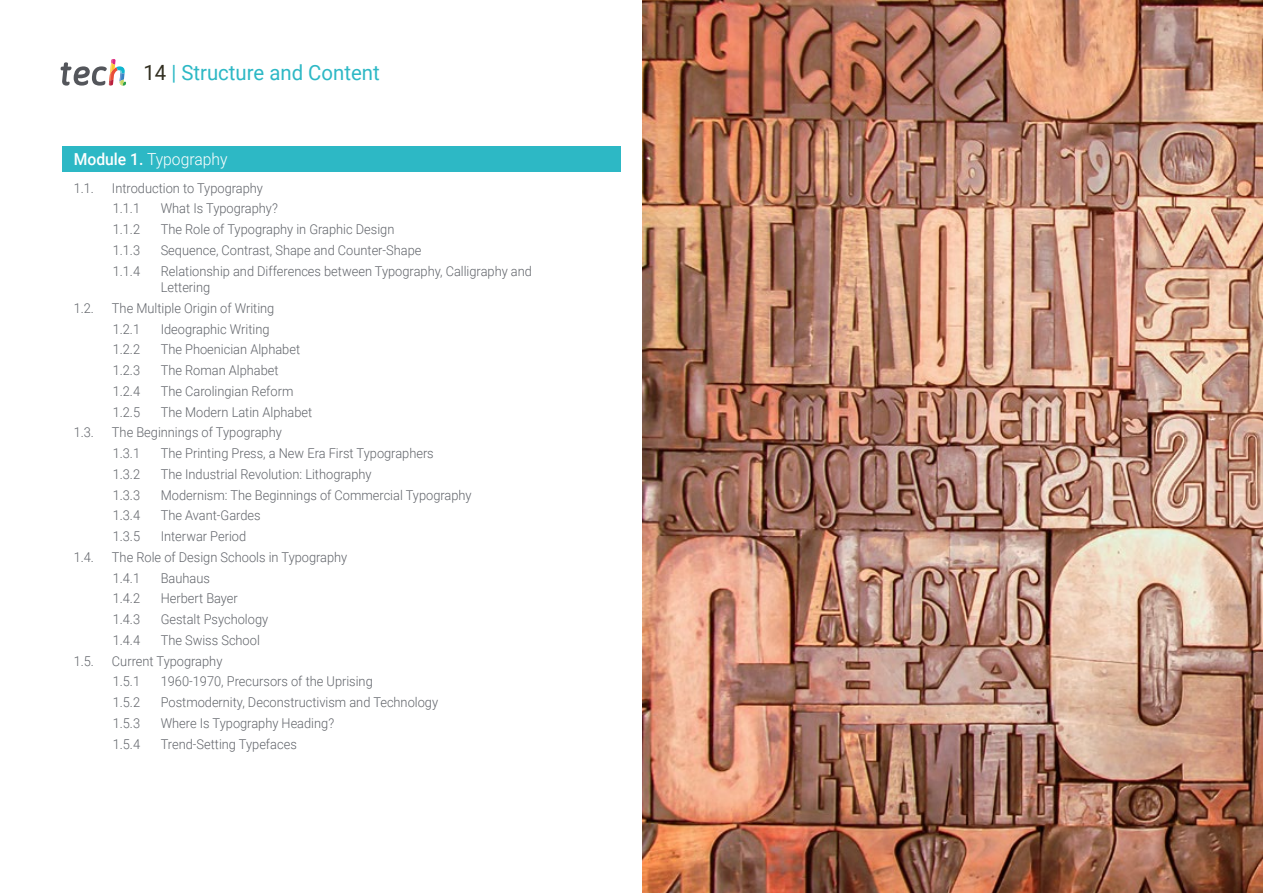
<style>
.page{position:relative;width:1263px;height:893px;background:#fff}
.page>*{position:absolute;margin:0;border:0;box-sizing:border-box;transform-origin:0 0}
.t1{font:21px "Roboto";color:#2db8c5}
.t2{font:300 16.5px "Roboto";color:#fff;scale:.95 1}
.t3{font:300 13.5px/20.7px "Roboto";color:#61646a;scale:.95 1}
.s1{color:#312e20}
.s2{font-weight:500}
</style>
<div class="page">
<div style="left:63px;top:147px;width:558px;height:25px;background:#2db8c5"></div>
<svg style="left:61px;top:59px;width:65px;height:27px"></svg>
<img style="left:642px;top:0;width:621px;height:893px">
<h1 class="t1" style="left:144px;top:57px;width:238px"><span class="s1">14</span> | Structure and Content</h1>
<p class="t2" style="left:74px;top:148px;width:163px"><span class="s2">Module 1.</span> Typography</p>
<p class="t3" style="left:74px;top:177px;width:23px">1.1.</p>
<p class="t3" style="left:112px;top:177px;width:160px">Introduction to Typography<br>1.1.1</p>
<p class="t3" style="left:161px;top:198px;width:125px">What Is Typography?</p>
<p class="t3" style="left:113px;top:218px;width:30px">1.1.2</p>
<p class="t3" style="left:161px;top:218px;width:248px">The Role of Typography in Graphic Design</p>
<p class="t3" style="left:113px;top:239px;width:30px">1.1.3</p>
<p class="t3" style="left:161px;top:239px;width:276px">Sequence, Contrast, Shape and Counter-Shape</p>
<p class="t3" style="left:113px;top:260px;width:30px">1.1.4</p>
<p class="t3" style="left:161px;top:262px;width:392px;line-height:16.5px">Relationship and Differences between Typography, Calligraphy and<br>Lettering</p>
<p class="t3" style="left:74px;top:297px;width:23px">1.2.</p>
<p class="t3" style="left:112px;top:297px;width:172px">The Multiple Origin of Writing<br>1.2.1</p>
<p class="t3" style="left:161px;top:318px;width:116px">Ideographic Writing</p>
<p class="t3" style="left:113px;top:339px;width:30px">1.2.2</p>
<p class="t3" style="left:161px;top:339px;width:148px">The Phoenician Alphabet</p>
<p class="t3" style="left:113px;top:359px;width:30px">1.2.3</p>
<p class="t3" style="left:161px;top:359px;width:126px">The Roman Alphabet</p>
<p class="t3" style="left:113px;top:380px;width:30px">1.2.4</p>
<p class="t3" style="left:161px;top:380px;width:141px">The Carolingian Reform</p>
<p class="t3" style="left:113px;top:401px;width:30px">1.2.5</p>
<p class="t3" style="left:161px;top:401px;width:161px">The Modern Latin Alphabet</p>
<p class="t3" style="left:74px;top:422px;width:23px">1.3.</p>
<p class="t3" style="left:112px;top:422px;width:180px">The Beginnings of Typography<br>1.3.1</p>
<p class="t3" style="left:161px;top:442px;width:289px">The Printing Press, a New Era First Typographers</p>
<p class="t3" style="left:113px;top:463px;width:30px">1.3.2</p>
<p class="t3" style="left:161px;top:463px;width:223px">The Industrial Revolution: Lithography</p>
<p class="t3" style="left:113px;top:484px;width:30px">1.3.3</p>
<p class="t3" style="left:161px;top:484px;width:329px">Modernism: The Beginnings of Commercial Typography</p>
<p class="t3" style="left:113px;top:505px;width:30px">1.3.4</p>
<p class="t3" style="left:161px;top:505px;width:107px">The Avant-Gardes</p>
<p class="t3" style="left:113px;top:525px;width:30px">1.3.5</p>
<p class="t3" style="left:161px;top:525px;width:92px">Interwar Period</p>
<p class="t3" style="left:74px;top:546px;width:23px">1.4.</p>
<p class="t3" style="left:112px;top:546px;width:249px">The Role of Design Schools in Typography<br>1.4.1</p>
<p class="t3" style="left:161px;top:567px;width:53px">Bauhaus</p>
<p class="t3" style="left:113px;top:588px;width:30px">1.4.2</p>
<p class="t3" style="left:161px;top:588px;width:83px">Herbert Bayer</p>
<p class="t3" style="left:113px;top:608px;width:30px">1.4.3</p>
<p class="t3" style="left:161px;top:608px;width:115px">Gestalt Psychology</p>
<p class="t3" style="left:113px;top:629px;width:30px">1.4.4</p>
<p class="t3" style="left:161px;top:629px;width:106px">The Swiss School</p>
<p class="t3" style="left:74px;top:650px;width:23px">1.5.</p>
<p class="t3" style="left:112px;top:650px;width:118px">Current Typography<br>1.5.1</p>
<p class="t3" style="left:161px;top:671px;width:225px">1960-1970, Precursors of the Uprising</p>
<p class="t3" style="left:113px;top:691px;width:30px">1.5.2</p>
<p class="t3" style="left:161px;top:691px;width:293px">Postmodernity, Deconstructivism and Technology</p>
<p class="t3" style="left:113px;top:712px;width:30px">1.5.3</p>
<p class="t3" style="left:161px;top:712px;width:184px">Where Is Typography Heading?</p>
<p class="t3" style="left:113px;top:733px;width:30px">1.5.4</p>
<p class="t3" style="left:161px;top:733px;width:145px">Trend-Setting Typefaces</p>
</div>
